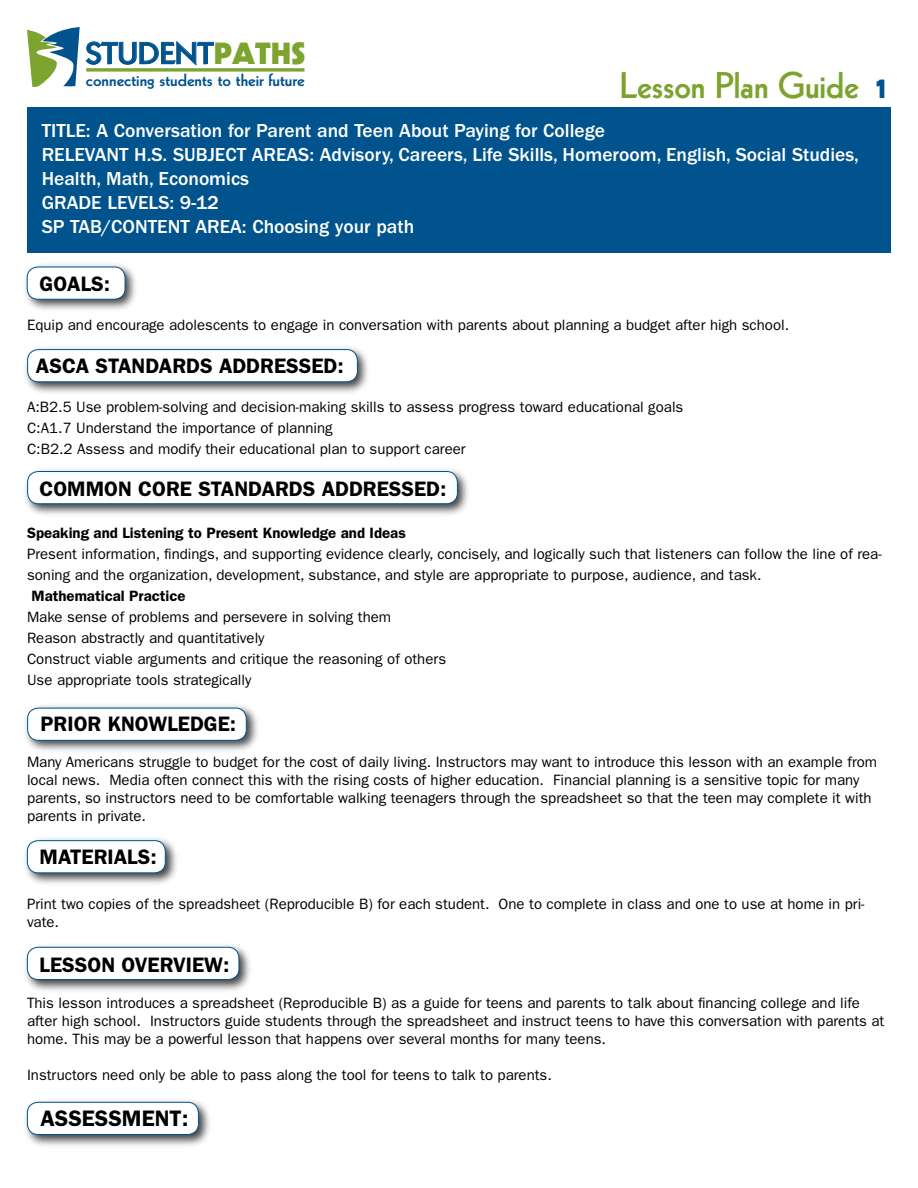
<style>
.page{position:relative;width:918px;height:1188px;background:#fff}
.page>*{position:absolute;margin:0;border:0;box-sizing:border-box;transform-origin:0 0}
.t1{font:800 36px "Kabel";color:#7ca32e}
.t2{font:800 29.7px "Kabel";color:#00538d;scale:1.1 1}
.t3{font:600 22.5px "Franklin Gothic";color:#000}
.t4{font:600 21px "Franklin Gothic";color:#000}
.t5{font:500 19.5px/24px "Franklin Gothic";color:#fff}
.t6{font:800 17.25px "Kabel";color:#00538d;scale:1.08 1}
.t7{font:15px/21px "Franklin Gothic";color:#000}
.t8{font:600 15px "Franklin Gothic";color:#000}
.s1{font-weight:900;color:#7da42e}
.s2{font-weight:900;font-size:27px;color:#00538d}
</style>
<div class="page">
<div style="left:28px;top:107px;width:863px;height:146px;background:#00538d"></div>
<div style="left:22px;top:261px;width:117px;height:53px;background:#000;opacity:.75"></div>
<div style="left:27px;top:267px;width:98px;height:32px;background:#fff;border-radius:11px"></div>
<div style="left:27px;top:267px;width:98px;height:33px;border:1px solid #00538d;border-radius:11px"></div>
<div style="left:23px;top:343px;width:349px;height:53px;background:#000;opacity:.75"></div>
<div style="left:28px;top:350px;width:329px;height:32px;background:#fff;border-radius:11px"></div>
<div style="left:27px;top:349px;width:331px;height:33px;border:1px solid #00538d;border-radius:11px"></div>
<div style="left:22px;top:835px;width:158px;height:52px;background:#000;opacity:.75"></div>
<div style="left:27px;top:841px;width:138px;height:32px;background:#fff;border-radius:11px"></div>
<div style="left:27px;top:840px;width:139px;height:33px;border:1px solid #00538d;border-radius:11px"></div>
<div style="left:22px;top:941px;width:231px;height:53px;background:#000;opacity:.75"></div>
<div style="left:27px;top:947px;width:212px;height:33px;background:#fff;border-radius:11px"></div>
<div style="left:27px;top:947px;width:212px;height:33px;border:1px solid #00538d;border-radius:11px"></div>
<div style="left:23px;top:702px;width:237px;height:53px;background:#000;opacity:.75"></div>
<div style="left:28px;top:708px;width:218px;height:32px;background:#fff;border-radius:11px"></div>
<div style="left:27px;top:708px;width:220px;height:33px;border:1px solid #00538d;border-radius:11px"></div>
<div style="left:22px;top:1096px;width:190px;height:53px;background:#000;opacity:.75"></div>
<div style="left:27px;top:1102px;width:171px;height:32px;background:#fff;border-radius:11px"></div>
<div style="left:27px;top:1102px;width:172px;height:33px;border:1px solid #00538d;border-radius:11px"></div>
<div style="left:23px;top:465px;width:449px;height:53px;background:#000;opacity:.75"></div>
<div style="left:28px;top:472px;width:429px;height:32px;background:#fff;border-radius:11px"></div>
<div style="left:27px;top:471px;width:431px;height:33px;border:1px solid #00538d;border-radius:11px"></div>
<svg style="left:27px;top:27px;width:53px;height:60px"></svg>
<svg style="left:86px;top:68px;width:218px;height:4px"></svg>
<svg style="left:86px;top:41px;width:128px;height:24px"></svg>
<h2 class="t2" style="left:85px;top:36px;width:201px">STUDENT<span class="s1">PATHS</span></h2>
<p class="t6" style="left:86px;top:70px;width:204px">connecting students to their future</p>
<h1 class="t1" style="left:620px;top:64px;width:268px">Lesson Plan Guide <span class="s2">1</span></h1>
<p class="t5" style="left:42px;top:118px;width:819px">TITLE: A Conversation for Parent and Teen About Paying for College<br>RELEVANT H.S. SUBJECT AREAS: Advisory, Careers, Life Skills, Homeroom, English, Social Studies, Health, Math, Economics<br>GRADE LEVELS: 9-12<br>SP TAB/CONTENT AREA: Choosing your path</p>
<h3 class="t4" style="left:40px;top:271px;width:72px">GOALS:</h3>
<p class="t7" style="left:27px;top:314px;width:764px">Equip and encourage adolescents to engage in conversation with parents about planning a budget after high school.</p>
<h3 class="t4" style="left:36px;top:353px;width:309px">ASCA STANDARDS ADDRESSED:</h3>
<p class="t7" style="left:27px;top:396px;width:658px">A:B2.5 Use problem-solving and decision-making skills to assess progress toward educational goals<br>C:A1.7 Understand the importance of planning<br>C:B2.2 Assess and modify their educational plan to support career</p>
<h3 class="t4" style="left:40px;top:476px;width:408px">COMMON CORE STANDARDS ADDRESSED:</h3>
<p class="t8" style="left:27px;top:524px;width:380px">Speaking and Listening to Present Knowledge and Ideas</p>
<p class="t7" style="left:27px;top:543px;width:856px">Present information, findings, and supporting evidence clearly, concisely, and logically such that listeners can follow the line of rea&shy;soning and the organization, development, substance, and style are appropriate to purpose, audience, and task.</p>
<p class="t8" style="left:31px;top:587px;width:156px">Mathematical Practice</p>
<p class="t7" style="left:27px;top:606px;width:421px">Make sense of problems and persevere in solving them<br>Reason abstractly and quantitatively<br>Construct viable arguments and critique the reasoning of others Use appropriate tools strategically</p>
<h3 class="t4" style="left:40px;top:711px;width:197px">PRIOR KNOWLEDGE:</h3>
<p class="t7" style="left:27px;top:753px;width:852px;line-height:18px">Many Americans struggle to budget for the cost of daily living. Instructors may want to introduce this lesson with an example from local news. Media often connect this with the rising costs of higher education. Financial planning is a sensitive topic for many parents, so instructors need to be comfortable walking teenagers through the spreadsheet so that the teen may complete it with parents in private.</p>
<h3 class="t4" style="left:40px;top:845px;width:119px">MATERIALS:</h3>
<p class="t7" style="left:27px;top:895px;width:839px;line-height:18px">Print two copies of the spreadsheet (Reproducible B) for each student. One to complete in class and one to use at home in pri&shy;vate.</p>
<h3 class="t4" style="left:40px;top:952px;width:191px">LESSON OVERVIEW:</h3>
<p class="t7" style="left:27px;top:994px;width:859px;line-height:18px">This lesson introduces a spreadsheet (Reproducible B) as a guide for teens and parents to talk about financing college and life after high school. Instructors guide students through the spreadsheet and instruct teens to have this conversation with parents at home. This may be a powerful lesson that happens over several months for many teens.</p>
<p class="t7" style="left:27px;top:1064px;width:526px">Instructors need only be able to pass along the tool for teens to talk to parents.</p>
<h3 class="t3" style="left:40px;top:1105px;width:150px">ASSESSMENT:</h3>
</div>
